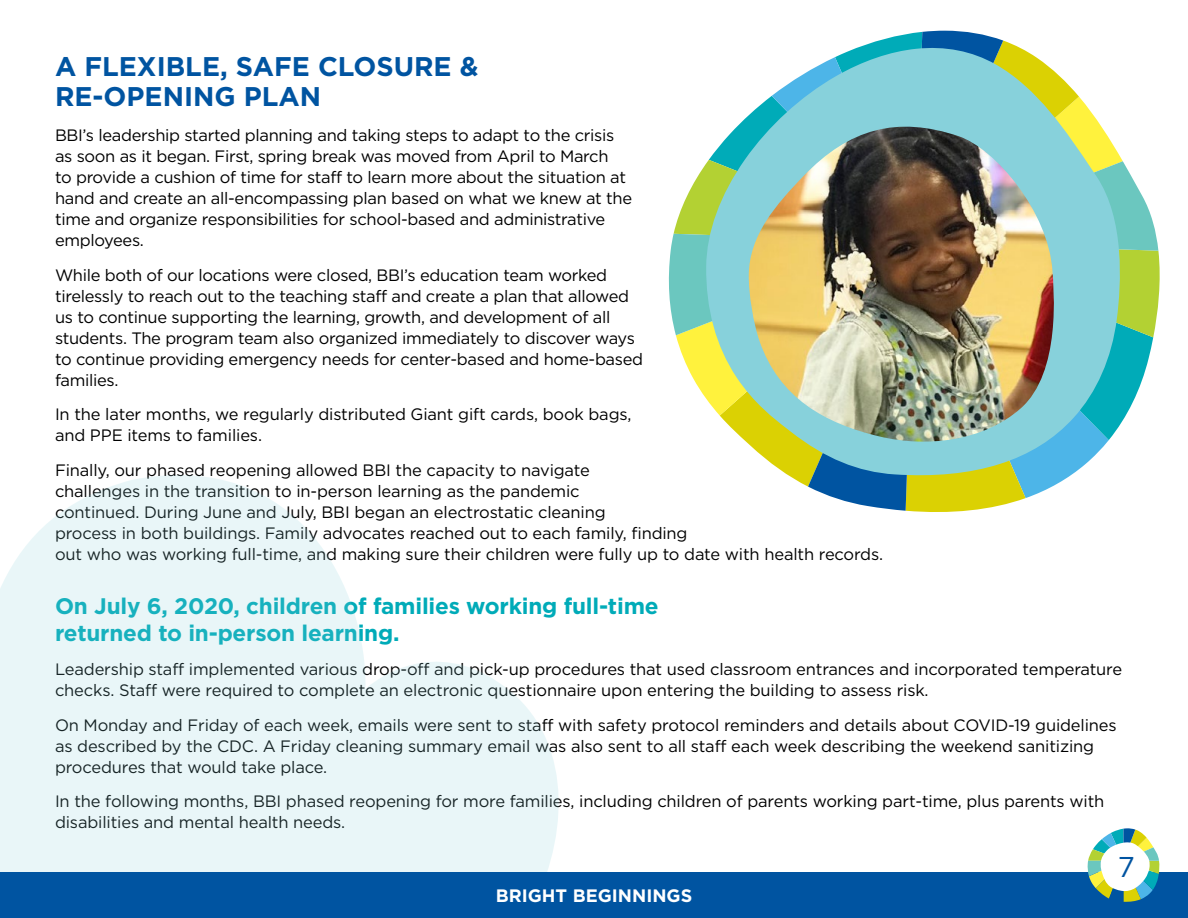
<style>
.page{position:relative;width:1188px;height:918px;background:#fff}
.page>*{position:absolute;margin:0;border:0;box-sizing:border-box;transform-origin:0 0}
.t1{font:28.65px "Gotham HTF";color:#0054a1}
.t2{font:700 27px/30px "Gotham HTF";color:#0054a1}
.t3{font:700 22.5px/27px "Gotham HTF";letter-spacing:-.01em;color:#00abb8}
.t4{font:700 18px "Gotham HTF";color:#fff}
.t5{font:16.5px/21px "Gotham HTF";letter-spacing:-.01em;color:#000}
</style>
<div class="page">
<svg style="left:668px;top:31px;width:492px;height:481px"></svg>
<svg style="left:0;top:475px;width:559px;height:397px;fill:#e9f6f8"></svg>
<img style="left:706px;top:46px;width:419px;height:434px">
<div style="left:0;top:872px;width:1188px;height:46px;background:#0054a1"></div>
<svg style="left:1087px;top:828px;width:73px;height:74px"></svg>
<h2 class="t2" style="left:55px;top:51px;width:425px">A FLEXIBLE, SAFE CLOSURE &amp;<br>RE-OPENING PLAN</h2>
<p class="t5" style="left:55px;top:125px;width:579px">BBI’s leadership started planning and taking steps to adapt to the crisis as soon as it began. First, spring break was moved from April to March<br>to provide a cushion of time for staff to learn more about the situation at hand and create an all-encompassing plan based on what we knew at the time and organize responsibilities for school-based and administrative employees.</p>
<p class="t5" style="left:55px;top:264px;width:590px">While both of our locations were closed, BBI’s education team worked tirelessly to reach out to the teaching staff and create a plan that allowed us to continue supporting the learning, growth, and development of all students. The program team also organized immediately to discover ways to continue providing emergency needs for center-based and home-based families.</p>
<p class="t5" style="left:55px;top:404px;width:578px">In the later months, we regularly distributed Giant gift cards, book bags, and PPE items to families.</p>
<p class="t5" style="left:55px;top:459px;width:830px">Finally, our phased reopening allowed BBI the capacity to navigate<br>challenges in the transition to in-person learning as the pandemic<br>continued. During June and July, BBI began an electrostatic cleaning<br>process in both buildings. Family advocates reached out to each family, finding<br>out who was working full-time, and making sure their children were fully up to date with health records.</p>
<h3 class="t3" style="left:55px;top:592px;width:605px">On July 6, 2020, children of families working full-time returned to in-person learning.</h3>
<p class="t5" style="left:55px;top:659px;width:1069px">Leadership staff implemented various drop-off and pick-up procedures that used classroom entrances and incorporated temperature checks. Staff were required to complete an electronic questionnaire upon entering the building to assess risk.</p>
<p class="t5" style="left:55px;top:714px;width:1063px">On Monday and Friday of each week, emails were sent to staff with safety protocol reminders and details about COVID-19 guidelines as described by the CDC. A Friday cleaning summary email was also sent to all staff each week describing the weekend sanitizing procedures that would take place.</p>
<p class="t5" style="left:55px;top:791px;width:1051px">In the following months, BBI phased reopening for more families, including children of parents working part-time, plus parents with disabilities and mental health needs.</p>
<p class="t4" style="left:496px;top:886px;width:198px">BRIGHT BEGINNINGS</p>
<h1 class="t1" style="left:1118px;top:851px;width:19px">7</h1>
</div>
